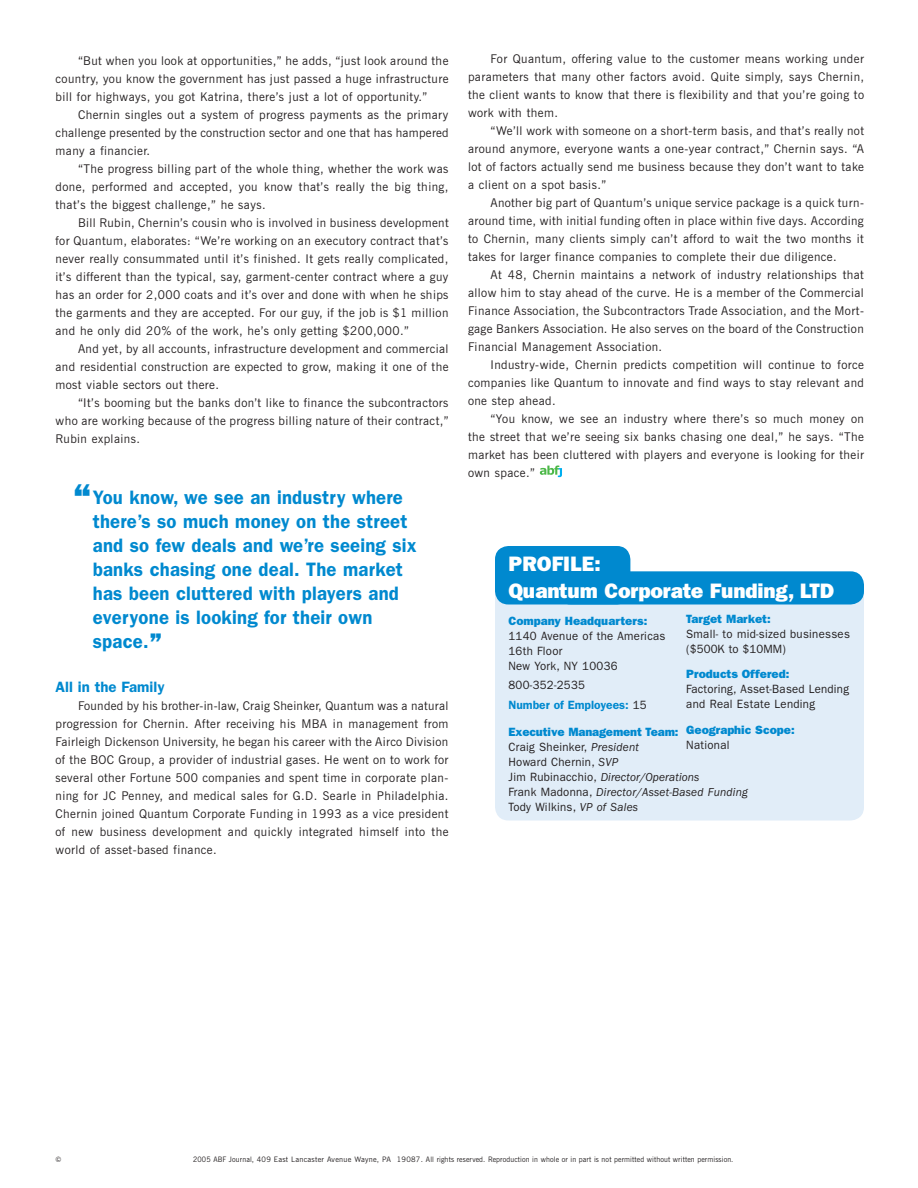
<style>
.page{position:relative;width:918px;height:1188px;background:#fff}
.page>*{position:absolute;margin:0;border:0;box-sizing:border-box;transform-origin:0 0}
.t1{font:800 21px/27px "Franklin Gothic";letter-spacing:-.01em;color:#fff}
.t2{font:600 19.5px/24px "Franklin Gothic";letter-spacing:.01em;color:#0089cf;scale:.95 1}
.t3{font:600 15px "Franklin Gothic";color:#0089cf}
.t4{font:12px/18px "News Gothic BT";letter-spacing:.035em;color:#231f20;text-align:justify}
.t5{font:12px/15px "Franklin Gothic";letter-spacing:.025em;color:#231f20;scale:.95 1}
.t6{font:800 12px "Franklin Gothic";color:#0089cf}
.t7{font:600 12px/19.5px "Franklin Gothic";color:#0089cf}
.t8{font:7.5px "News Gothic BT";letter-spacing:.02em;color:#231f20;scale:.95 1}
.s1{font-weight:800;font-size:39px}
.s2{font-weight:800;font-size:27px}
.s3{font-weight:400;color:#231f20}
.s4{font-weight:800;color:#0089cf}
.s5{font-style:italic}
</style>
<div class="page">
<div style="left:495px;top:579px;width:369px;height:241px;background:#e1edf8;border-radius:14px"></div>
<div style="left:495px;top:546px;width:135px;height:58px;background:#0089cf;border-radius:14px"></div>
<div style="left:557px;top:571px;width:307px;height:33px;background:#0089cf;border-radius:14px"></div>
<svg style="left:540px;top:466px;width:22px;height:11px"></svg>
<p class="t4" style="left:56px;top:51px;width:395px;text-indent:22px">“But when you look at opportunities,” he adds, “just look around the country, you know the government has just passed a huge infrastructure bill for highways, you got Katrina, there’s just a lot of opportunity.”</p>
<p class="t4" style="left:56px;top:105px;width:395px;text-indent:22px">Chernin singles out a system of progress payments as the primary challenge presented by the construction sector and one that has hampered many a financier.</p>
<p class="t4" style="left:56px;top:159px;width:395px;text-indent:22px">“The progress billing part of the whole thing, whether the work was done, performed and accepted, you know that’s really the big thing, that’s the biggest challenge,” he says.</p>
<p class="t4" style="left:56px;top:213px;width:395px;text-indent:22px">Bill Rubin, Chernin’s cousin who is involved in business development for Quantum, elaborates: “We’re working on an executory contract that’s never really consummated until it’s finished. It gets really complicated, it’s different than the typical, say, garment-center contract where a guy has an order for 2,000 coats and it’s over and done with when he ships the garments and they are accepted. For our guy, if the job is $1 million and he only did 20% of the work, he’s only getting $200,000.”</p>
<p class="t4" style="left:56px;top:339px;width:395px;text-indent:22px">And yet, by all accounts, infrastructure development and commercial and residential construction are expected to grow, making it one of the most viable sectors out there.</p>
<p class="t4" style="left:56px;top:393px;width:395px;text-indent:22px">“It’s booming but the banks don’t like to finance the subcontractors who are working because of the progress billing nature of their contract,” Rubin explains.</p>
<h2 class="t2" style="left:93px;top:485px;width:343px;text-indent:-21px"><span class="s1">“</span>You know, we see an industry where there’s so much money on the street and so few deals and we’re seeing six banks chasing one deal. The market has been cluttered with players and everyone is looking for their own space.<span class="s2">”</span></h2>
<p class="t3" style="left:56px;top:678px;width:111px">All in the Family</p>
<p class="t4" style="left:56px;top:696px;width:395px;text-indent:22px">Founded by his brother-in-law, Craig Sheinker, Quantum was a natural progression for Chernin. After receiving his MBA in management from Fairleigh Dickenson University, he began his career with the Airco Division of the BOC Group, a provider of industrial gases. He went on to work for several other Fortune 500 companies and spent time in corporate plan&shy;ning for JC Penney, and medical sales for G.D. Searle in Philadelphia.<br>Chernin joined Quantum Corporate Funding in 1993 as a vice president of new business development and quickly integrated himself into the world of asset-based finance.</p>
<p class="t4" style="left:468px;top:50px;width:398px;text-indent:22px">For Quantum, offering value to the customer means working under parameters that many other factors avoid. Quite simply, says Chernin, the client wants to know that there is flexibility and that you’re going to work with them.</p>
<p class="t4" style="left:468px;top:122px;width:398px;text-indent:22px">“We’ll work with someone on a short-term basis, and that’s really not around anymore, everyone wants a one-year contract,” Chernin says. “A lot of factors actually send me business because they don’t want to take a client on a spot basis.”</p>
<p class="t4" style="left:468px;top:194px;width:397px;text-indent:22px">Another big part of Quantum’s unique service package is a quick turn&shy;around time, with initial funding often in place within five days. According to Chernin, many clients simply can’t afford to wait the two months it takes for larger finance companies to complete their due diligence.</p>
<p class="t4" style="left:468px;top:266px;width:397px;text-indent:22px">At 48, Chernin maintains a network of industry relationships that allow him to stay ahead of the curve. He is a member of the Commercial Finance Association, the Subcontractors Trade Association, and the Mort&shy;gage Bankers Association. He also serves on the board of the Construction Financial Management Association.</p>
<p class="t4" style="left:468px;top:356px;width:397px;text-indent:22px">Industry-wide, Chernin predicts competition will continue to force companies like Quantum to innovate and find ways to stay relevant and one step ahead.</p>
<p class="t4" style="left:468px;top:410px;width:398px;text-indent:22px">“You know, we see an industry where there’s so much money on the street that we’re seeing six banks chasing one deal,” he says. “The market has been cluttered with players and everyone is looking for their own space.”</p>
<h1 class="t1" style="left:508px;top:550px;width:327px">PROFILE:<br>Quantum Corporate Funding, LTD</h1>
<p class="t6" style="left:508px;top:614px;width:140px">Company Headquarters:</p>
<p class="t5" style="left:508px;top:628px;width:167px">1140 Avenue of the Americas<br>16th Floor<br>New York, NY 10036</p>
<p class="t7" style="left:508px;top:675px;width:140px"><span class="s3">800-352-2535<br></span>Number of Employees: <span class="s3">15</span></p>
<p class="t5" style="left:508px;top:724px;width:254px"><span class="s4">Executive Management Team:<br></span>Craig Sheinker, <span class="s5">President<br></span>Howard Chernin, <span class="s5">SVP<br></span>Jim Rubinacchio, <span class="s5">Director/Operations<br></span>Frank Madonna, <span class="s5">Director/Asset-Based Funding<br></span>Tody Wilkins, <span class="s5">VP of Sales</span></p>
<p class="t6" style="left:686px;top:611px;width:86px">Target Market:</p>
<p class="t5" style="left:686px;top:626px;width:174px">Small- to mid-sized businesses ($500K to $10MM)</p>
<p class="t6" style="left:686px;top:667px;width:105px">Products Offered:</p>
<p class="t5" style="left:686px;top:682px;width:173px">Factoring, Asset-Based Lending and Real Estate Lending</p>
<p class="t6" style="left:686px;top:722px;width:110px">Geographic Scope:</p>
<p class="t5" style="left:686px;top:737px;width:47px">National</p>
<p class="t8" style="left:56px;top:1155px;width:8px">©</p>
<p class="t8" style="left:193px;top:1155px;width:570px">2005 ABF Journal, 409 East Lancaster Avenue Wayne, PA 19087. All rights reserved. Reproduction in whole or in part is not permitted without written permission.</p>
</div>
